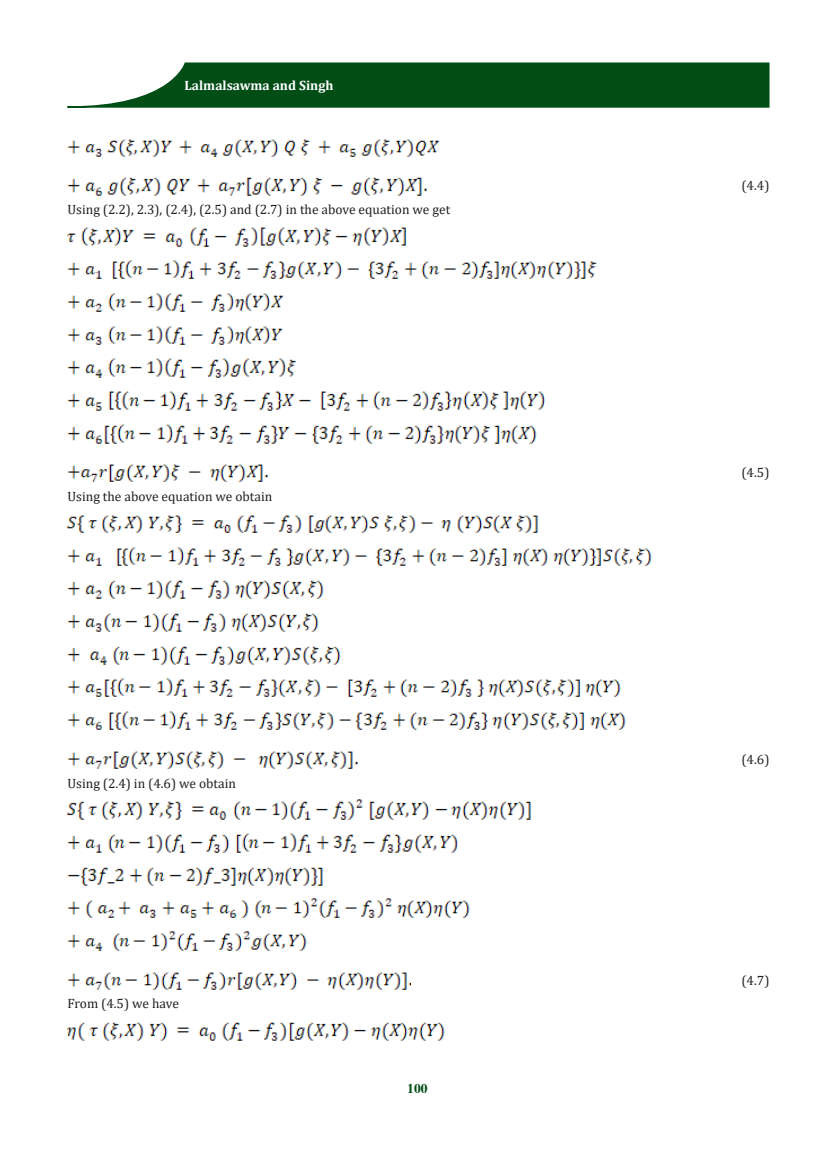
<style>
.page{position:relative;width:837px;height:1161px;background:#fff}
.page>*{position:absolute;margin:0;border:0;box-sizing:border-box;transform-origin:0 0}
.t1{font:13.5px "Cambria";color:#231f20}
.t2{font:700 13.5px "Cambria";color:#fff}
.t3{font:700 13.5px "Times";color:#004d15}
</style>
<div class="page">
<svg style="left:67px;top:62px;width:703px;height:46px;background:#236535"></svg>
<img style="left:68px;top:139px;width:372px;height:18px">
<img style="left:68px;top:177px;width:358px;height:19px">
<img style="left:68px;top:227px;width:338px;height:20px">
<img style="left:68px;top:260px;width:529px;height:19px">
<img style="left:68px;top:293px;width:216px;height:19px">
<img style="left:68px;top:326px;width:215px;height:19px">
<img style="left:68px;top:358px;width:228px;height:20px">
<img style="left:68px;top:391px;width:476px;height:20px">
<img style="left:68px;top:424px;width:469px;height:20px">
<img style="left:68px;top:464px;width:200px;height:18px">
<img style="left:68px;top:515px;width:471px;height:18px">
<img style="left:68px;top:547px;width:584px;height:19px">
<img style="left:68px;top:580px;width:256px;height:19px">
<img style="left:68px;top:613px;width:251px;height:19px">
<img style="left:68px;top:646px;width:273px;height:19px">
<img style="left:68px;top:678px;width:553px;height:19px">
<img style="left:68px;top:711px;width:558px;height:19px">
<img style="left:68px;top:751px;width:290px;height:18px">
<img style="left:68px;top:799px;width:464px;height:21px">
<img style="left:68px;top:833px;width:390px;height:20px">
<img style="left:68px;top:867px;width:256px;height:19px">
<img style="left:68px;top:898px;width:402px;height:20px">
<img style="left:68px;top:931px;width:239px;height:20px">
<img style="left:68px;top:972px;width:343px;height:18px">
<img style="left:68px;top:1022px;width:377px;height:19px">
<p class="t2" style="left:184px;top:81px;width:150px">Lalmalsawma and Singh</p>
<p class="t1" style="left:68px;top:203px;width:384px">Using (2.2), 2.3), (2.4), (2.5) and (2.7) in the above equation we get</p>
<p class="t1" style="left:68px;top:490px;width:206px">Using the above equation we obtain</p>
<p class="t1" style="left:68px;top:776px;width:170px">Using (2.4) in (4.6) we obtain</p>
<p class="t1" style="left:68px;top:997px;width:113px">From (4.5) we have</p>
<p class="t3" style="left:407px;top:1081px;width:22px">100</p>
<p class="t1" style="left:741px;top:179px;width:30px">(4.4)</p>
<p class="t1" style="left:741px;top:466px;width:30px">(4.5)</p>
<p class="t1" style="left:741px;top:753px;width:30px">(4.6)</p>
<p class="t1" style="left:741px;top:973px;width:30px">(4.7)</p>
</div>
